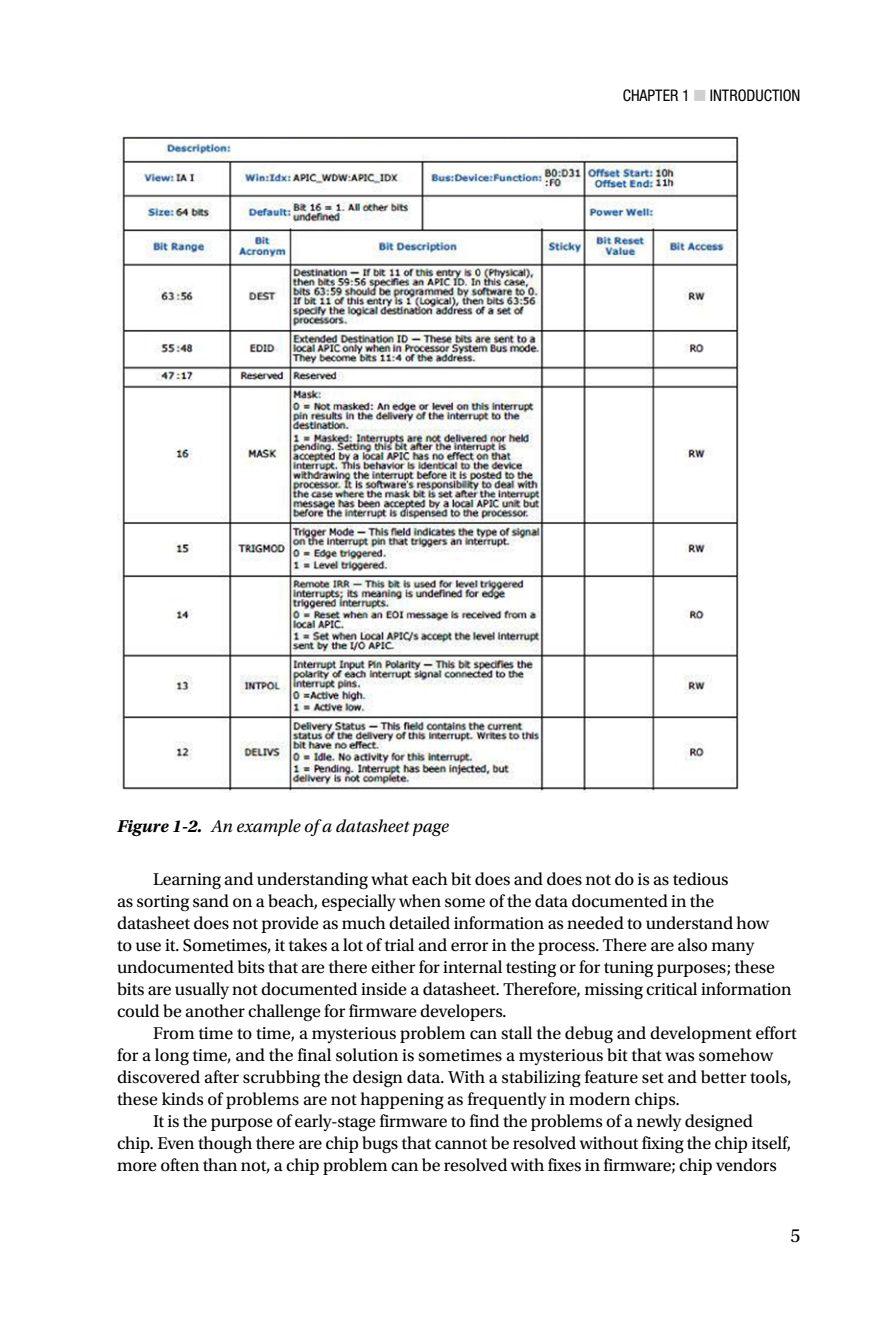
<style>
.page{position:relative;width:882px;height:1332px;background:#fff}
.page>*{position:absolute;margin:0;border:0;box-sizing:border-box;transform-origin:0 0}
.t1{font:20px "Utopia Std";color:#000}
.t2{font:18px/22px "Utopia Std";letter-spacing:-.01em;color:#000}
.t3{font:italic 18px "Utopia Std";color:#000}
.t4{font:condensed 16px "Helvetica Neue";color:#000}
.s1{color:#cfd0d0}
.s2{font-weight:700}
</style>
<div class="page">
<img style="left:117px;top:136px;width:622px;height:657px">
<p class="t4" style="left:623px;top:87px;width:179px">CHAPTER 1 <span class="s1">■</span> INTRODUCTION</p>
<p class="t3" style="left:117px;top:816px;width:333px"><span class="s2">Figure 1-2.</span> An example of a datasheet page</p>
<p class="t2" style="left:117px;top:868px;width:676px;text-indent:36px">Learning and understanding what each bit does and does not do is as tedious<br>as sorting sand on a beach, especially when some of the data documented in the datasheet does not provide as much detailed information as needed to understand how<br>to use it. Sometimes, it takes a lot of trial and error in the process. There are also many undocumented bits that are there either for internal testing or for tuning purposes; these bits are usually not documented inside a datasheet. Therefore, missing critical information could be another challenge for firmware developers.</p>
<p class="t2" style="left:153px;top:1022px;width:645px">From time to time, a mysterious problem can stall the debug and development effort</p>
<p class="t2" style="left:117px;top:1044px;width:658px">for a long time, and the final solution is sometimes a mysterious bit that was somehow</p>
<p class="t2" style="left:117px;top:1066px;width:676px">discovered after scrubbing the design data. With a stabilizing feature set and better tools,</p>
<p class="t2" style="left:117px;top:1088px;width:564px">these kinds of problems are not happening as frequently in modern chips.</p>
<p class="t2" style="left:153px;top:1110px;width:602px">It is the purpose of early-stage firmware to find the problems of a newly designed</p>
<p class="t2" style="left:117px;top:1132px;width:676px">chip. Even though there are chip bugs that cannot be resolved without fixing the chip itself,</p>
<p class="t2" style="left:117px;top:1154px;width:661px">more often than not, a chip problem can be resolved with fixes in firmware; chip vendors</p>
<p class="t1" style="left:791px;top:1225px;width:11px">5</p>
</div>
